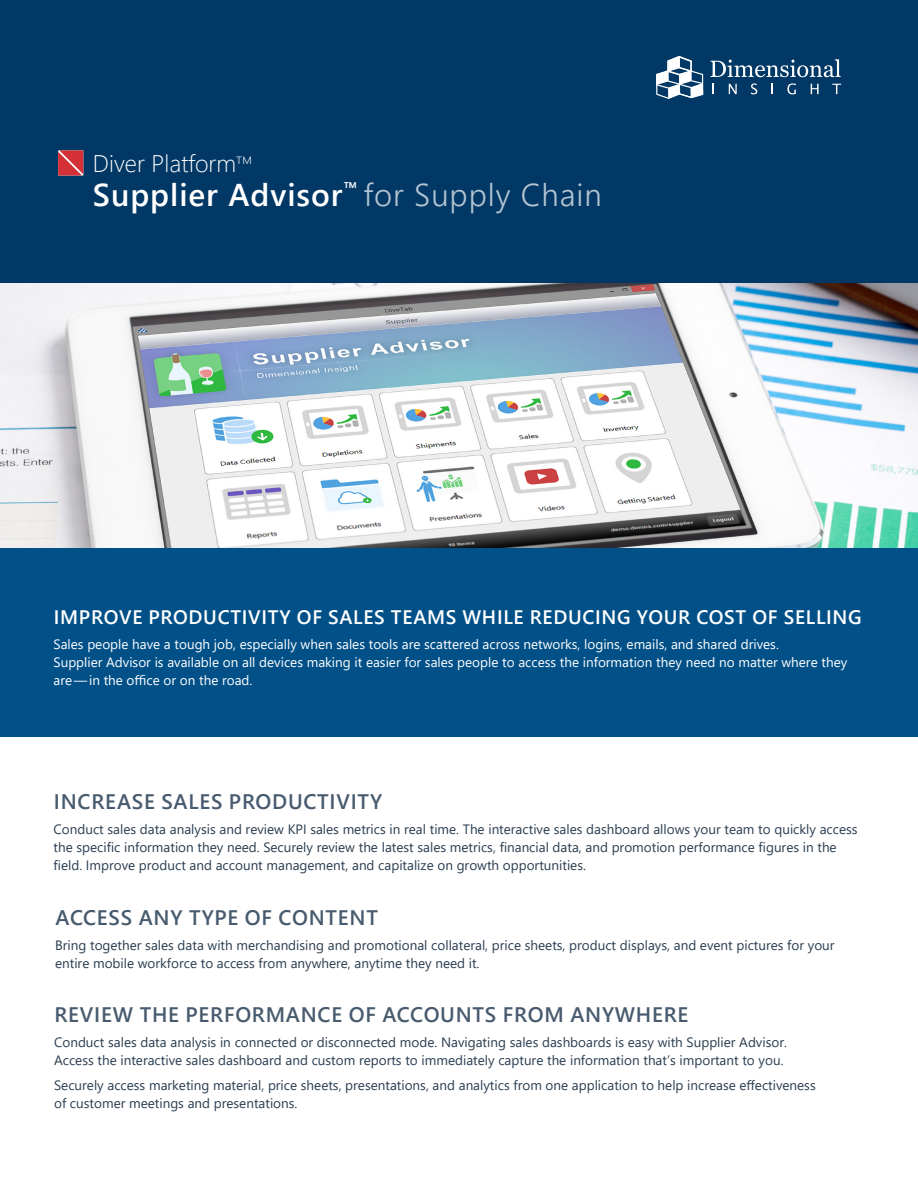
<style>
.page{position:relative;width:918px;height:1188px;background:#fff}
.page>*{position:absolute;margin:0;border:0;box-sizing:border-box;transform-origin:0 0}
.t1{font:600 31.5px "Segoe UI";letter-spacing:.03em;color:#fff}
.for_body_text{font:300 24px "Segoe UI";color:#fff}
.ALL_CAPS_H{font:600 21px "Segoe UI";letter-spacing:.035em;color:#485b6e}
.SubH_ALL_CAP_white{font:600 19.5px "Segoe UI";letter-spacing:.035em;color:#fff}
.for_body_text-2{font:13.5px/18px "Segoe UI";color:#2a3d50}
.body_white{font:13.5px/18px "Segoe UI";color:#fff}
.s1{font-weight:300;color:#b5c6d2}
</style>
<div class="page">
<div style="left:0;top:0;width:918px;height:688px;background:#013865"></div>
<div style="left:0;top:516px;width:918px;height:221px;background:#015088"></div>
<svg style="left:656px;top:56px;width:47px;height:43px"></svg>
<svg style="left:710px;top:59px;width:131px;height:18px"></svg>
<svg style="left:712px;top:84px;width:2px;height:10px"></svg>
<svg style="left:729px;top:84px;width:8px;height:10px"></svg>
<svg style="left:751px;top:83px;width:6px;height:11px"></svg>
<svg style="left:787px;top:83px;width:9px;height:11px"></svg>
<svg style="left:811px;top:84px;width:8px;height:10px"></svg>
<svg style="left:832px;top:84px;width:9px;height:10px"></svg>
<img style="left:0;top:283px;width:918px;height:265px">
<svg style="left:58px;top:150px;width:25px;height:26px"></svg>
<p class="for_body_text" style="left:93px;top:141px;width:161px">Diver Platform<sup>tm</sup></p>
<p class="t1" style="left:93px;top:169px;width:510px">Supplier Advisor<sup>™</sup> <span class="s1">for Supply Chain</span></p>
<p class="SubH_ALL_CAP_white" style="left:54px;top:602px;width:809px">IMPROVE PRODUCTIVITY OF SALES TEAMS WHILE REDUCING YOUR COST OF SELLING</p>
<p class="body_white" style="left:54px;top:635px;width:795px">Sales people have a tough job, especially when sales tools are scattered across networks, logins, emails, and shared drives.<br>Supplier Advisor is available on all devices making it easier for sales people to access the information they need no matter where they are — in the office or on the road.</p>
<p class="ALL_CAPS_H" style="left:54px;top:785px;width:330px">INCREASE SALES PRODUCTIVITY</p>
<p class="for_body_text-2" style="left:54px;top:820px;width:806px">Conduct sales data analysis and review KPI sales metrics in real time. The interactive sales dashboard allows your team to quickly access the specific information they need. Securely review the latest sales metrics, financial data, and promotion performance figures in the field. Improve product and account management, and capitalize on growth opportunities.</p>
<p class="ALL_CAPS_H" style="left:55px;top:901px;width:324px">ACCESS ANY TYPE OF CONTENT</p>
<p class="for_body_text-2" style="left:55px;top:936px;width:781px">Bring together sales data with merchandising and promotional collateral, price sheets, product displays, and event pictures for your entire mobile workforce to access from anywhere, anytime they need it.</p>
<p class="ALL_CAPS_H" style="left:55px;top:998px;width:635px">REVIEW THE PERFORMANCE OF ACCOUNTS FROM ANYWHERE</p>
<p class="for_body_text-2" style="left:54px;top:1033px;width:734px">Conduct sales data analysis in connected or disconnected mode. Navigating sales dashboards is easy with Supplier Advisor.<br>Access the interactive sales dashboard and custom reports to immediately capture the information that’s important to you.</p>
<p class="for_body_text-2" style="left:54px;top:1076px;width:763px">Securely access marketing material, price sheets, presentations, and analytics from one application to help increase effectiveness of customer meetings and presentations.</p>
</div>
